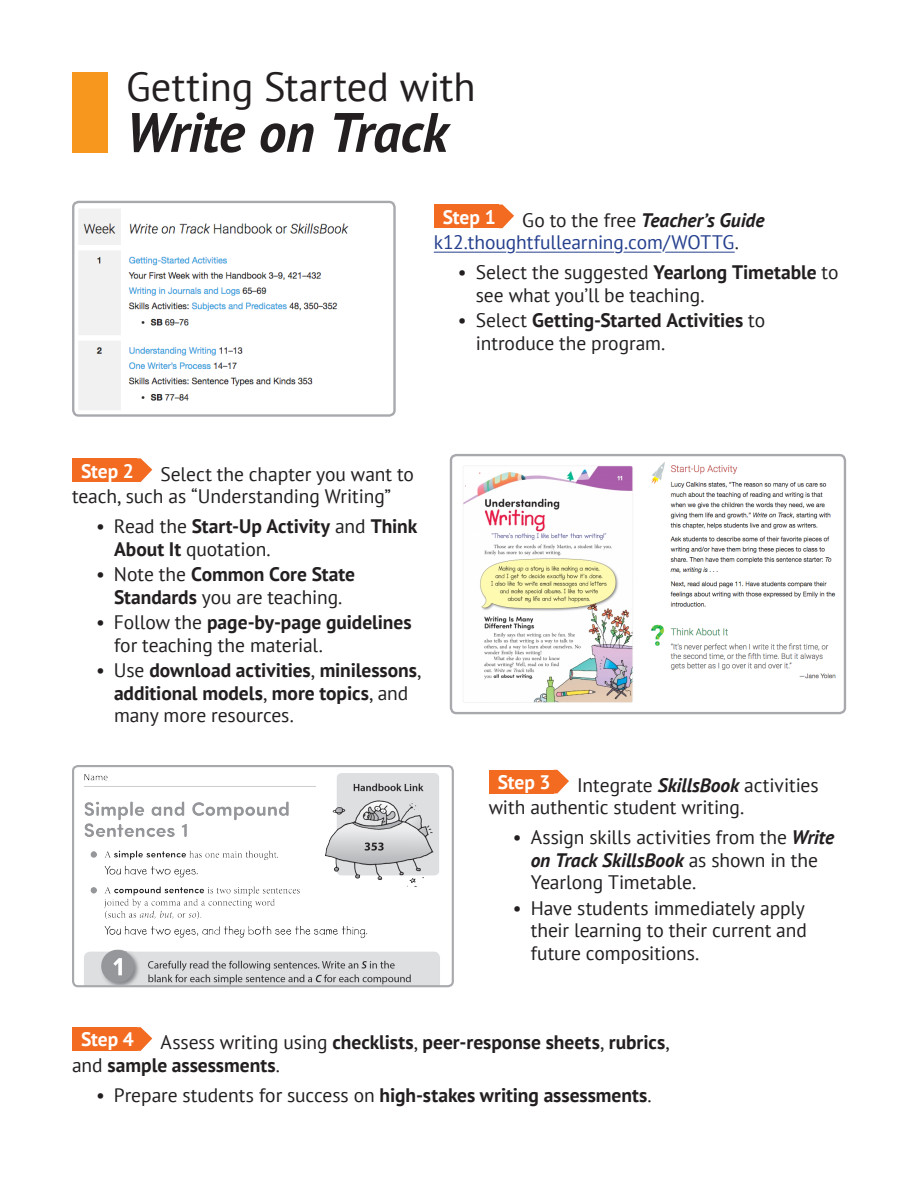
<style>
.page{position:relative;width:918px;height:1188px;background:#fff}
.page>*{position:absolute;margin:0;border:0;box-sizing:border-box;transform-origin:0 0}
.t1{font:italic 700 55.5px "PT Sans";letter-spacing:-.015em;color:#231f20}
.t2{font:40.5px "PT Sans";letter-spacing:-.005em;color:#231f20}
.Bulleted_Item{font:19.5px/22.5px "PT Sans";letter-spacing:-.005em;color:#231f20}
.Bulleted_Item-2{font:700 19.5px/22.5px "PT Sans";color:#231f20}
.Body_Text{font:19.5px/22.5px "PT Sans";letter-spacing:-.005em;color:#231f20}
.Body_Text-2{font:700 19.5px/22.5px "PT Sans";color:#231f20}
.Body_Text-3{font:19.5px/22.5px "PT Sans";letter-spacing:-.005em;color:#253f8e}
.t3{font:700 19.5px "PT Sans";letter-spacing:-.005em;color:#fff}
.s1{color:#231f20}
.s2{font-weight:700;font-style:italic;color:#231f20}
.s3{font-weight:700}
.s4{font-weight:400}
.s5{font-weight:700;font-style:italic}
</style>
<div class="page">
<svg style="left:433px;top:205px;width:302px;height:48px"></svg>
<div style="left:72px;top:72px;width:36px;height:81px;background:#f7971d"></div>
<img style="left:75px;top:204px;width:274px;height:210px">
<div style="left:72px;top:201px;width:324px;height:216px;border:2px solid #a8a9ad;border-radius:5px"></div>
<img style="left:451px;top:457px;width:394px;height:256px">
<div style="left:450px;top:454px;width:396px;height:260px;border:2px solid #a8a9ad;border-radius:5px"></div>
<div style="left:72px;top:458px;width:65px;height:24px;background:#f36a21"></div>
<svg style="left:137px;top:458px;width:15px;height:24px"></svg>
<div style="left:489px;top:770px;width:65px;height:23px;background:#f36a21"></div>
<svg style="left:554px;top:770px;width:15px;height:23px"></svg>
<img style="left:75px;top:768px;width:376px;height:216px">
<div style="left:72px;top:765px;width:382px;height:222px;border:2px solid #a8a9ad;border-radius:5px"></div>
<div style="left:72px;top:1027px;width:65px;height:24px;background:#f36a21"></div>
<svg style="left:137px;top:1027px;width:15px;height:24px"></svg>
<p class="t2" style="left:126px;top:61px;width:351px">Getting Started with</p>
<p class="t1" style="left:126px;top:95px;width:324px">Write on Track</p>
<p class="t3" style="left:443px;top:204px;width:54px">Step 1</p>
<p class="Body_Text-3" style="left:434px;top:208px;width:332px;text-indent:89px"><span class="s1">Go to the free</span> <span class="s2">Teacher’s Guide </span>k12.thoughtfullearning.com/WOTTG<span class="s1">.</span></p>
<p class="Bulleted_Item" style="left:476px;top:261px;width:364px;text-indent:-18px">• Select the suggested <span class="s3">Yearlong Timetable</span> to see what you’ll be teaching.</p>
<p class="Bulleted_Item" style="left:476px;top:309px;width:291px;text-indent:-18px">• Select <span class="s3">Getting-Started Activities</span> to introduce the program.</p>
<p class="t3" style="left:81px;top:458px;width:54px">Step 2</p>
<p class="Body_Text" style="left:72px;top:462px;width:344px;text-indent:89px">Select the chapter you want to teach, such as “Understanding Writing”</p>
<p class="Bulleted_Item-2" style="left:114px;top:515px;width:305px;text-indent:-18px"><span class="s4">• Read the</span> Start-Up Activity <span class="s4">and</span> Think<br>About It <span class="s4">quotation.</span></p>
<p class="Bulleted_Item-2" style="left:96px;top:563px;width:261px;text-align:center"><span class="s4">• Note the</span> Common Core State<br>Standards <span class="s4">you are teaching.</span></p>
<p class="Bulleted_Item" style="left:114px;top:610px;width:299px;text-indent:-18px">• Follow the <span class="s3">page-by-page guidelines </span>for teaching the material.</p>
<p class="Bulleted_Item-2" style="left:114px;top:659px;width:308px;text-indent:-18px"><span class="s4">• Use</span> download activities<span class="s4">,</span> minilessons<span class="s4">, </span>additional models<span class="s4">,</span> more topics<span class="s4">, and many more resources.</span></p>
<p class="t3" style="left:498px;top:769px;width:54px">Step 3</p>
<p class="Body_Text" style="left:489px;top:773px;width:331px;text-indent:89px">Integrate <span class="s5">SkillsBook</span> activities with authentic student writing.</p>
<p class="Bulleted_Item" style="left:531px;top:826px;width:305px;text-indent:-18px">• Assign skills activities from the <span class="s5">Write on Track SkillsBook</span> as shown in the<br>Yearlong Timetable.</p>
<p class="Bulleted_Item" style="left:531px;top:896px;width:278px;text-align:justify;text-indent:-18px">• Have students immediately apply their learning to their current and future compositions.</p>
<p class="t3" style="left:81px;top:1027px;width:54px">Step 4</p>
<p class="Body_Text-2" style="left:72px;top:1031px;width:599px;text-indent:89px"><span class="s4">Assess writing using</span> checklists<span class="s4">,</span> peer-response sheets<span class="s4">,</span> rubrics<span class="s4">, and</span> sample assessments<span class="s4">.</span></p>
<p class="Bulleted_Item" style="left:96px;top:1083px;width:557px">• Prepare students for success on <span class="s3">high-stakes writing assessments</span>.</p>
</div>
